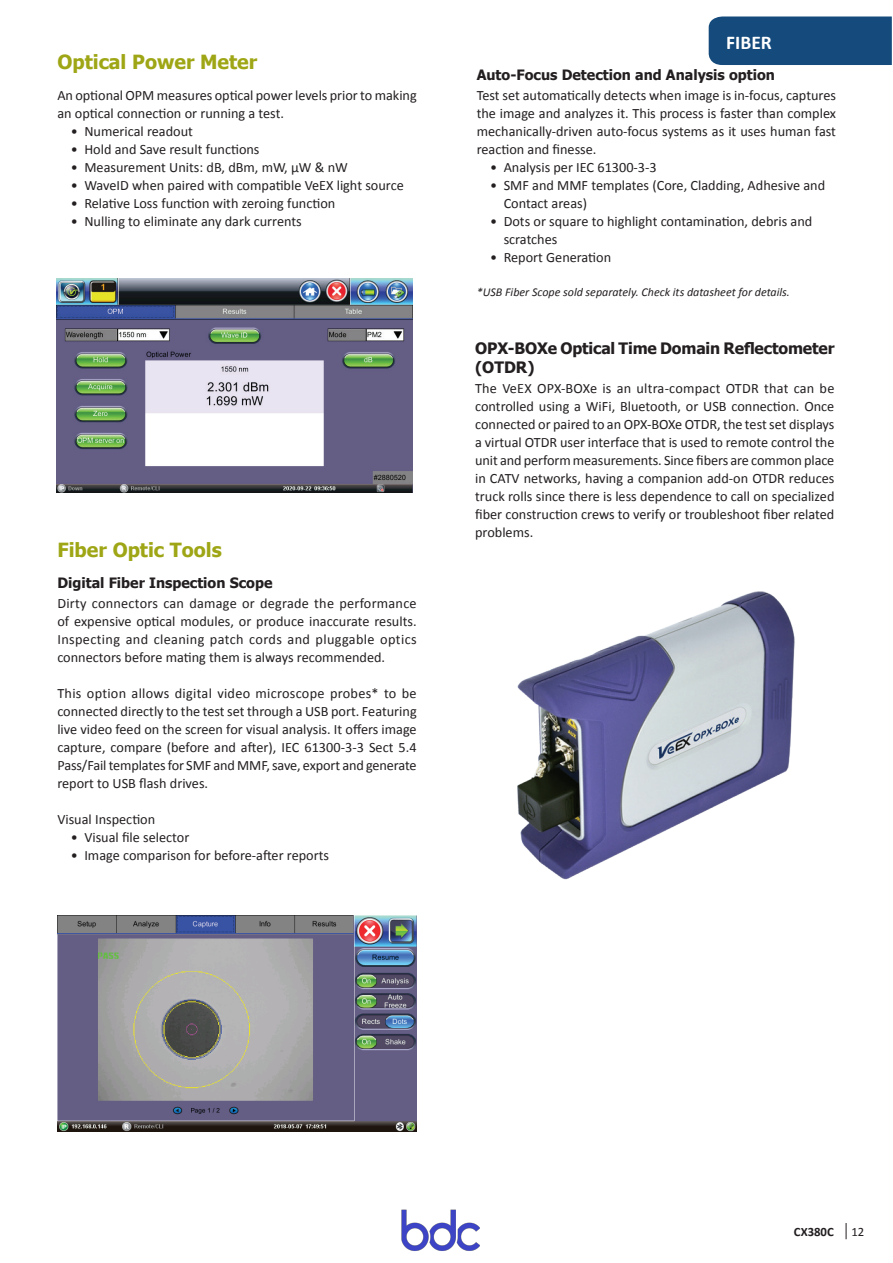
<style>
.page{position:relative;width:893px;height:1263px;background:#fff}
.page>*{position:absolute;margin:0;border:0;box-sizing:border-box;transform-origin:0 0}
.t1{font:700 19.5px "Tahoma";color:#9ea615}
.t2{font:700 19.5px "Calibri";color:#fff}
.t3{font:700 15.75px/18.9px "Tahoma";letter-spacing:-.01em;color:#231f20}
.t4{font:14.25px/18px "Calibri";color:#231f20;text-align:justify}
.t5{font:700 14.25px "Tahoma";color:#231f20}
.t6{font:700 12.75px "Calibri";color:#231f20}
.t7{font:12.75px "Calibri";color:#231f20}
.t8{font:italic 12px "Calibri";color:#231f20}
</style>
<div class="page">
<svg style="left:846px;top:1223px;width:1px;height:16px"></svg>
<div style="left:709px;top:17px;width:183px;height:48px;background:#144a7c"></div>
<img style="left:57px;top:916px;width:360px;height:215px">
<img style="left:56px;top:279px;width:357px;height:213px">
<img style="left:517px;top:591px;width:278px;height:289px">
<img style="left:401px;top:1209px;width:79px;height:42px">
<h1 class="t1" style="left:57px;top:48px;width:201px">Optical Power Meter</h1>
<p class="t4" style="left:57px;top:87px;width:361px">An optional OPM measures optical power levels prior to making an optical connection or running a test.</p>
<p class="t4" style="left:71px;top:123px;width:124px">• Numerical readout</p>
<p class="t4" style="left:71px;top:141px;width:190px">• Hold and Save result functions</p>
<p class="t4" style="left:71px;top:159px;width:279px">• Measurement Units: dB, dBm, mW, μW &amp; nW</p>
<p class="t4" style="left:71px;top:177px;width:334px">• WaveID when paired with compatible VeEX light source</p>
<p class="t4" style="left:71px;top:195px;width:266px">• Relative Loss function with zeroing function</p>
<p class="t4" style="left:71px;top:213px;width:232px">• Nulling to eliminate any dark currents</p>
<h1 class="t1" style="left:57px;top:537px;width:166px">Fiber Optic Tools</h1>
<p class="t5" style="left:57px;top:573px;width:217px">Digital Fiber Inspection Scope</p>
<p class="t4" style="left:57px;top:594px;width:361px">Dirty connectors can damage or degrade the performance of expensive optical modules, or produce inaccurate results.<br>Inspecting and cleaning patch cords and pluggable optics connectors before mating them is always recommended.</p>
<p class="t4" style="left:57px;top:684px;width:361px">This option allows digital video microscope probes* to be connected directly to the test set through a USB port. Featuring live video feed on the screen for visual analysis. It offers image capture, compare (before and after), IEC 61300-3-3 Sect 5.4<br>Pass/Fail templates for SMF and MMF, save, export and generate report to USB flash drives.</p>
<p class="t4" style="left:57px;top:810px;width:99px">Visual Inspection</p>
<p class="t4" style="left:71px;top:828px;width:120px">• Visual file selector</p>
<p class="t4" style="left:71px;top:846px;width:260px">• Image comparison for before-after reports</p>
<h1 class="t2" style="left:726px;top:30px;width:47px">FIBER</h1>
<p class="t5" style="left:477px;top:65px;width:300px">Auto-Focus Detection and Analysis option</p>
<p class="t4" style="left:477px;top:86px;width:361px">Test set automatically detects when image is in-focus, captures the image and analyzes it. This process is faster than complex mechanically-driven auto-focus systems as it uses human fast reaction and finesse.</p>
<p class="t4" style="left:490px;top:158px;width:168px">• Analysis per IEC 61300-3-3</p>
<p class="t4" style="left:504px;top:176px;width:323px;text-indent:-13px">• SMF and MMF templates (Core, Cladding, Adhesive and<br>Contact areas)</p>
<p class="t4" style="left:504px;top:212px;width:310px;text-indent:-13px">• Dots or square to highlight contamination, debris and scratches</p>
<p class="t4" style="left:490px;top:248px;width:122px">• Report Generation</p>
<p class="t8" style="left:477px;top:284px;width:315px">*USB Fiber Scope sold separately. Check its datasheet for details.</p>
<p class="t3" style="left:475px;top:338px;width:361px">OPX-BOXe Optical Time Domain Reflectometer (OTDR)</p>
<p class="t4" style="left:475px;top:379px;width:361px">The VeEX OPX-BOXe is an ultra-compact OTDR that can be controlled using a WiFi, Bluetooth, or USB connection. Once connected or paired to an OPX-BOXe OTDR, the test set displays a virtual OTDR user interface that is used to remote control the unit and perform measurements. Since fibers are common place in CATV networks, having a companion add-on OTDR reduces truck rolls since there is less dependence to call on specialized fiber construction crews to verify or troubleshoot fiber related problems.</p>
<p class="t6" style="left:794px;top:1223px;width:41px">CX380C</p>
<p class="t7" style="left:851px;top:1223px;width:14px">12</p>
</div>
